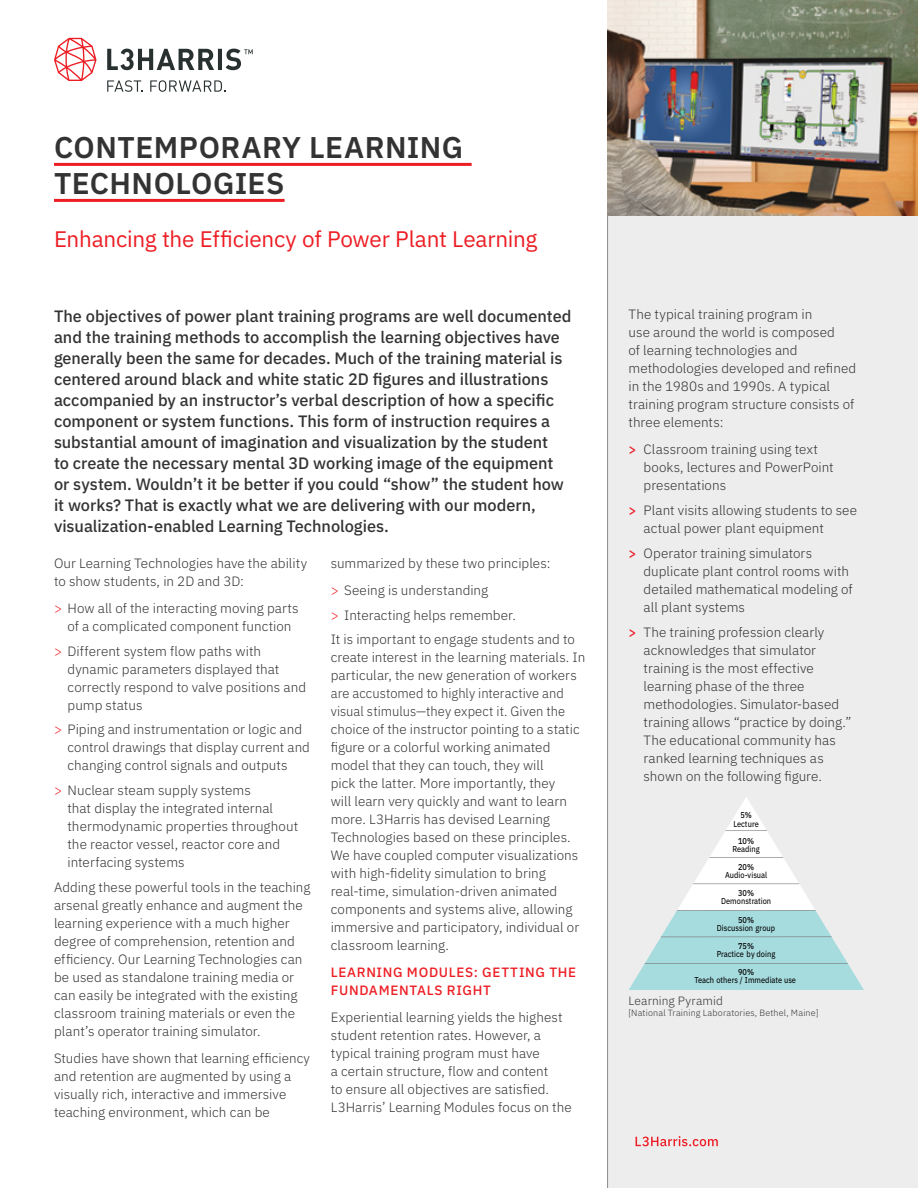
<style>
.page{position:relative;width:918px;height:1188px;background:#fff}
.page>*{position:absolute;margin:0;border:0;box-sizing:border-box;transform-origin:0 0}
.H1___Plex_Sans_20pt{font:600 30px/36px "IBM Plex Sans";letter-spacing:.015em;color:#333334}
.H2__RED____Plex_Sans{font:22.5px "IBM Plex Sans";letter-spacing:-.01em;color:#ed1d24}
.INTRO___Plex_Sans_Me{font:500 16.5px/21px "IBM Plex Sans";color:#333334}
.BODY___Plex_Sans_Lig{font:300 13.5px/18px "IBM Plex Sans";letter-spacing:.005em;color:#333334}
.H3__RED____Plex_Sans{font:500 13.5px/18px "IBM Plex Sans";letter-spacing:.055em;color:#ed1d24}
.CAPTION___Plex_Sans{font:300 12px "IBM Plex Sans";letter-spacing:.01em;color:#333334}
.CAPTION___Plex_Sans-2{font:300 9px "IBM Plex Sans";letter-spacing:.02em;color:#333334}
.t1{font:8.55px/8.1px "IBM Plex Sans Text";color:#000;text-align:center;scale:.87 1}
.s1{color:#ed1d24}
.s2{font-weight:500;color:#ed1d24}
.s3{font-family:"IBM Plex Sans";font-weight:500}
</style>
<div class="page">
<hr style="left:54px;top:163px;width:418px;height:3px;background:#ed1d24">
<hr style="left:54px;top:199px;width:231px;height:3px;background:#ed1d24">
<div style="left:608px;top:0;width:310px;height:1188px;background:#ededee"></div>
<hr style="left:607px;top:0;width:1px;height:1188px;background:#8a8c8e">
<svg style="left:636px;top:1136px;width:82px;height:10px"></svg>
<img style="left:608px;top:0;width:310px;height:216px">
<svg style="left:629px;top:797px;width:235px;height:193px"></svg>
<hr style="left:725px;top:830px;width:42px;height:1px;background:#737474">
<hr style="left:709px;top:857px;width:74px;height:1px;background:#737474">
<hr style="left:693px;top:884px;width:107px;height:1px;background:#737474">
<hr style="left:677px;top:910px;width:139px;height:1px;background:#737474">
<hr style="left:661px;top:937px;width:171px;height:1px;background:#737474">
<hr style="left:645px;top:963px;width:203px;height:1px;background:#737474">
<svg style="left:54px;top:38px;width:43px;height:43px"></svg>
<svg style="left:107px;top:80px;width:36px;height:12px"></svg>
<svg style="left:150px;top:80px;width:75px;height:12px"></svg>
<svg style="left:107px;top:49px;width:146px;height:21px"></svg>
<p class="H1___Plex_Sans_20pt" style="left:54px;top:127px;width:411px">CONTEMPORARY LEARNING<br>TECHNOLOGIES</p>
<p class="H2__RED____Plex_Sans" style="left:54px;top:222px;width:485px">Enhancing the Efficiency of Power Plant Learning</p>
<p class="INTRO___Plex_Sans_Me" style="left:54px;top:304px;width:519px">The objectives of power plant training programs are well documented and the training methods to accomplish the learning objectives have generally been the same for decades. Much of the training material is centered around black and white static 2D figures and illustrations accompanied by an instructor’s verbal description of how a specific component or system functions. This form of instruction requires a substantial amount of imagination and visualization by the student<br>to create the necessary mental 3D working image of the equipment or system. Wouldn’t it be better if you could “show” the student how it works? That is exactly what we are delivering with our modern, visualization-enabled Learning Technologies.</p>
<p class="BODY___Plex_Sans_Lig" style="left:54px;top:553px;width:255px">Our Learning Technologies have the ability to show students, in 2D and 3D:</p>
<p class="BODY___Plex_Sans_Lig" style="left:54px;top:598px;width:246px;text-align:center"><span class="s1">&gt;</span> How all of the interacting moving parts of a complicated component function</p>
<p class="BODY___Plex_Sans_Lig" style="left:68px;top:641px;width:240px;text-indent:-14px"><span class="s1">&gt;</span> Different system flow paths with dynamic parameters displayed that correctly respond to valve positions and pump status</p>
<p class="BODY___Plex_Sans_Lig" style="left:68px;top:720px;width:244px;text-indent:-14px"><span class="s1">&gt;</span> Piping and instrumentation or logic and control drawings that display current and changing control signals and outputs</p>
<p class="BODY___Plex_Sans_Lig" style="left:68px;top:780px;width:232px;text-indent:-14px"><span class="s1">&gt;</span> Nuclear steam supply systems<br>that display the integrated internal thermodynamic properties throughout the reactor vessel, reactor core and interfacing systems</p>
<p class="BODY___Plex_Sans_Lig" style="left:54px;top:877px;width:258px">Adding these powerful tools in the teaching arsenal greatly enhance and augment the learning experience with a much higher degree of comprehension, retention and efficiency. Our Learning Technologies can be used as standalone training media or can easily be integrated with the existing classroom training materials or even the plant’s operator training simulator.</p>
<p class="BODY___Plex_Sans_Lig" style="left:54px;top:1048px;width:258px">Studies have shown that learning efficiency and retention are augmented by using a visually rich, interactive and immersive teaching environment, which can be</p>
<p class="BODY___Plex_Sans_Lig" style="left:331px;top:553px;width:221px">summarized by these two principles:</p>
<p class="BODY___Plex_Sans_Lig" style="left:331px;top:580px;width:159px"><span class="s1">&gt;</span> Seeing is understanding</p>
<p class="BODY___Plex_Sans_Lig" style="left:331px;top:605px;width:187px"><span class="s1">&gt;</span> Interacting helps remember.</p>
<p class="BODY___Plex_Sans_Lig" style="left:331px;top:630px;width:256px">It is important to engage students and to create interest in the learning materials. In particular, the new generation of workers are accustomed to highly interactive and visual stimulus—they expect it. Given the choice of the instructor pointing to a static figure or a colorful working animated model that they can touch, they will<br>pick the latter. More importantly, they<br>will learn very quickly and want to learn more. L3Harris has devised Learning Technologies based on these principles.<br>We have coupled computer visualizations with high-fidelity simulation to bring real-time, simulation-driven animated components and systems alive, allowing immersive and participatory, individual or classroom learning.</p>
<p class="H3__RED____Plex_Sans" style="left:331px;top:963px;width:247px">LEARNING MODULES: GETTING THE<br>FUNDAMENTALS RIGHT</p>
<p class="BODY___Plex_Sans_Lig" style="left:331px;top:1008px;width:243px">Experiential learning yields the highest student retention rates. However, a typical training program must have<br>a certain structure, flow and content<br>to ensure all objectives are satisfied.<br>L3Harris’ Learning Modules focus on the</p>
<p class="BODY___Plex_Sans_Lig" style="left:629px;top:304px;width:229px">The typical training program in<br>use around the world is composed<br>of learning technologies and methodologies developed and refined in the 1980s and 1990s. A typical training program structure consists of three elements:</p>
<p class="BODY___Plex_Sans_Lig" style="left:644px;top:439px;width:192px;text-indent:-15px"><span class="s2">&gt;</span> Classroom training using text books, lectures and PowerPoint presentations</p>
<p class="BODY___Plex_Sans_Lig" style="left:644px;top:500px;width:215px;text-indent:-15px"><span class="s2">&gt;</span> Plant visits allowing students to see actual power plant equipment</p>
<p class="BODY___Plex_Sans_Lig" style="left:644px;top:543px;width:211px;text-indent:-15px"><span class="s2">&gt;</span> Operator training simulators duplicate plant control rooms with detailed mathematical modeling of all plant systems</p>
<p class="BODY___Plex_Sans_Lig" style="left:644px;top:622px;width:209px;text-indent:-15px"><span class="s2">&gt;</span> The training profession clearly acknowledges that simulator training is the most effective learning phase of the three methodologies. Simulator-based training allows “practice by doing.”<br>The educational community has ranked learning techniques as shown on the following figure.</p>
<p class="t1" style="left:733px;top:811px;width:31px"><span class="s3">5%<br></span>Lecture</p>
<p class="t1" style="left:732px;top:836px;width:33px"><span class="s3">10%<br></span>Reading</p>
<p class="t1" style="left:725px;top:862px;width:50px"><span class="s3">20%<br></span>Audio-visual</p>
<p class="t1" style="left:721px;top:888px;width:59px"><span class="s3">30%<br></span>Demonstration</p>
<p class="t1" style="left:717px;top:915px;width:69px"><span class="s3">50%<br></span>Discussion group</p>
<p class="t1" style="left:717px;top:941px;width:69px"><span class="s3">75%<br></span>Practice by doing</p>
<p class="t1" style="left:694px;top:968px;width:118px"><span class="s3">90%<br></span>Teach others / Immediate use</p>
<p class="CAPTION___Plex_Sans" style="left:629px;top:991px;width:96px">Learning Pyramid</p>
<p class="CAPTION___Plex_Sans-2" style="left:629px;top:1006px;width:191px">[National Training Laboratories, Bethel, Maine]</p>
</div>
